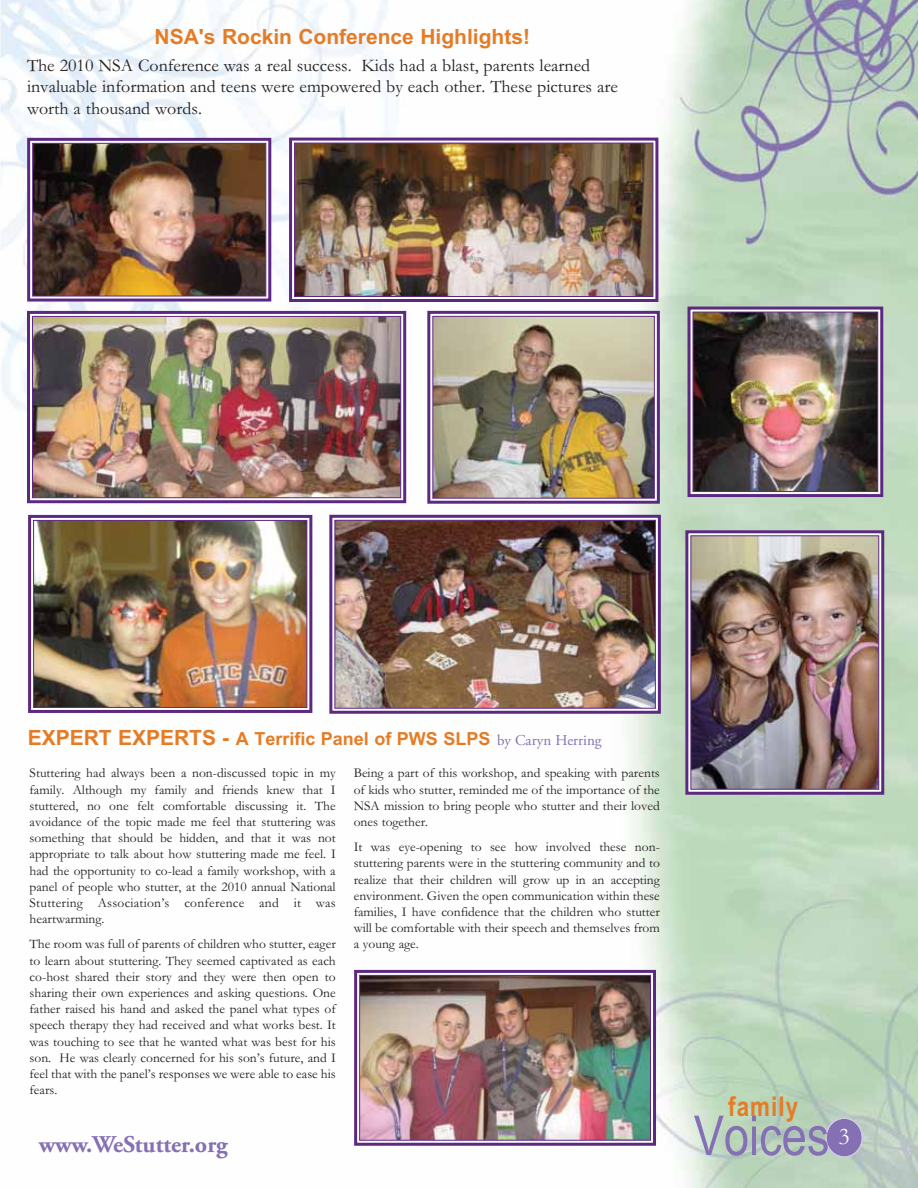
<style>
.page{position:relative;width:918px;height:1188px;background:#fff}
.page>*{position:absolute;margin:0;border:0;box-sizing:border-box;transform-origin:0 0}
.t1{font:55.05px "Arial Narrow";color:#8570b3}
.t2{font:700 27.3px "Arial Narrow";letter-spacing:.04em;color:#e57c25}
.t3{font:700 24px "Adobe Garamond Pro";color:#8570b3}
.t4{font:24px "Garamond";color:#fff}
.t5{font:700 21px "Arial";color:#e57c25}
.t6{font:18px/21.6px "Garamond";color:#231f20}
.t7{font:700 18px "Arial";color:#e57c25}
.t8{font:13.5px/16.2px "Garamond";color:#231f20;text-align:justify}
.s1{font-size:21px}
.s2{font-family:"Adobe Garamond Pro";font-weight:400;font-size:15px;color:#8570b3}
</style>
<div class="page">
<img style="left:0;top:0;width:918px;height:1188px">
<svg style="left:825px;top:1117px;width:38px;height:41px;background:#998fba"></svg>
<img style="left:361px;top:977px;width:288px;height:162px">
<div style="left:354px;top:970px;width:302px;height:176px;border:3px solid #5d2881"></div>
<div style="left:359px;top:975px;width:292px;height:166px;border:1px solid #5d2881"></div>
<img style="left:34px;top:318px;width:365px;height:178px">
<div style="left:27px;top:311px;width:379px;height:192px;border:3px solid #5d2881"></div>
<div style="left:32px;top:316px;width:369px;height:182px;border:1px solid #5d2881"></div>
<img style="left:35px;top:522px;width:270px;height:184px">
<div style="left:28px;top:515px;width:284px;height:198px;border:3px solid #5d2881"></div>
<div style="left:33px;top:520px;width:274px;height:188px;border:1px solid #5d2881"></div>
<img style="left:34px;top:145px;width:230px;height:150px">
<div style="left:29px;top:139px;width:241px;height:161px;border:4px solid #fff"></div>
<div style="left:27px;top:138px;width:244px;height:164px;border:3px solid #5d2881"></div>
<div style="left:32px;top:143px;width:234px;height:154px;border:1px solid #5d2881"></div>
<img style="left:695px;top:314px;width:181px;height:176px">
<div style="left:689px;top:308px;width:193px;height:188px;border:4px solid #fff"></div>
<div style="left:688px;top:307px;width:195px;height:190px;border:3px solid #5d2881"></div>
<div style="left:693px;top:312px;width:185px;height:180px;border:1px solid #5d2881"></div>
<img style="left:434px;top:318px;width:219px;height:179px">
<div style="left:427px;top:311px;width:233px;height:193px;border:3px solid #5d2881"></div>
<div style="left:432px;top:316px;width:223px;height:183px;border:1px solid #5d2881"></div>
<img style="left:692px;top:537px;width:185px;height:251px">
<div style="left:685px;top:530px;width:199px;height:265px;border:3px solid #5d2881"></div>
<div style="left:690px;top:535px;width:189px;height:255px;border:1px solid #5d2881"></div>
<img style="left:296px;top:145px;width:355px;height:150px">
<div style="left:289px;top:138px;width:369px;height:164px;border:3px solid #5d2881"></div>
<div style="left:294px;top:143px;width:359px;height:154px;border:1px solid #5d2881"></div>
<img style="left:336px;top:522px;width:318px;height:185px">
<div style="left:329px;top:515px;width:332px;height:199px;border:3px solid #5d2881"></div>
<div style="left:334px;top:520px;width:322px;height:189px;border:1px solid #5d2881"></div>
<h3 class="t5" style="left:155px;top:29px;width:377px">NSA's Rockin Conference Highlights!</h3>
<h3 class="t6" style="left:27px;top:56px;width:592px">The 2010 NSA Conference was a real success. Kids had a blast, parents learned invaluable information and teens were empowered by each other. These pictures are worth a thousand words.</h3>
<h3 class="t7" style="left:28px;top:733px;width:575px"><span class="s1">EXPERT EXPERTS -</span> A Terrific Panel of PWS SLPS <span class="s2">by Caryn Herring</span></h3>
<p class="t8" style="left:30px;top:767px;width:308px">Stuttering had always been a non-discussed topic in my family. Although my family and friends knew that I stuttered, no one felt comfortable discussing it. The avoidance of the topic made me feel that stuttering was something that should be hidden, and that it was not appropriate to talk about how stuttering made me feel. I had the opportunity to co-lead a family workshop, with a panel of people who stutter, at the 2010 annual National Stuttering Association’s conference and it was heartwarming.</p>
<p class="t8" style="left:30px;top:938px;width:308px">The room was full of parents of children who stutter, eager to learn about stuttering. They seemed captivated as each co-host shared their story and they were then open to sharing their own experiences and asking questions. One father raised his hand and asked the panel what types of speech therapy they had received and what works best. It was touching to see that he wanted what was best for his son. He was clearly concerned for his son’s future, and I feel that with the panel’s responses we were able to ease his fears.</p>
<h3 class="t3" style="left:39px;top:1135px;width:190px">www.WeStutter.org</h3>
<p class="t8" style="left:354px;top:767px;width:308px">Being a part of this workshop, and speaking with parents of kids who stutter, reminded me of the importance of the NSA mission to bring people who stutter and their loved ones together.</p>
<p class="t8" style="left:354px;top:840px;width:308px">It was eye-opening to see how involved these non&shy;stuttering parents were in the stuttering community and to realize that their children will grow up in an accepting environment. Given the open communication within these families, I have confidence that the children who stutter will be comfortable with their speech and themselves from a young age.</p>
<h2 class="t2" style="left:728px;top:1091px;width:72px">family</h2>
<h1 class="t1" style="left:694px;top:1104px;width:137px">Voices</h1>
<h3 class="t4" style="left:838px;top:1128px;width:13px">3</h3>
</div>
